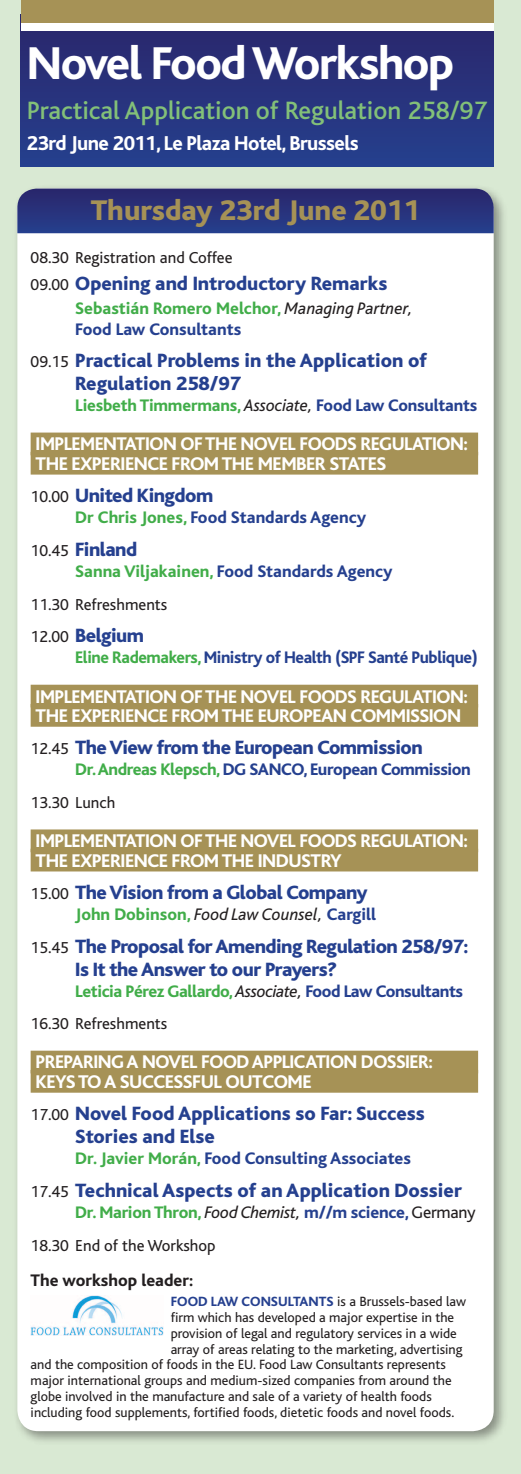
<style>
.page{position:relative;width:521px;height:1474px;background:#fff}
.page>*{position:absolute;margin:0;border:0;box-sizing:border-box;transform-origin:0 0}
.t1{font:800 48.12px "Bliss";letter-spacing:-.03em;color:#fff}
.t2{font:800 29.75px "Bliss";color:#a69256}
.t3{font:500 26.25px "Bliss";color:#83c078}
.t4{font:800 21px "Bliss";letter-spacing:-.025em;color:#fff}
.t5{font:800 20.12px/22.8px "Bliss";color:#25408f}
.t6{font:800 20.12px/22.8px "Bliss";letter-spacing:-.02em;color:#25408f}
.t7{font:800 19.25px "Bliss";letter-spacing:-.025em;color:#fff}
.t8{font:800 17.5px/21px "Bliss";letter-spacing:-.01em;color:#41ad49}
.t9{font:800 17.5px "Bliss";color:#25408f}
.t10{font:800 17.5px "Bliss";letter-spacing:-.02em;color:#25408f}
.t11{font:italic 17.5px "Bliss";color:#231f20}
.t12{font:800 17.5px "Bliss";color:#231f20}
.t13{font:16.62px "Bliss";color:#231f20}
.t14{font:14px "Bliss";color:#231f20}
.s1{font-weight:400;font-size:16.62px;color:#231f20}
.s2{font-weight:400;font-style:italic;color:#231f20}
.s3{color:#25408f}
.s4{color:#41ad49}
.s5{font-weight:800;font-style:normal;color:#41ad49}
.s6{font-weight:800;font-style:normal;color:#25408f}
.s7{font-weight:400;color:#231f20}
.s8{font-weight:800;color:#25408f}
</style>
<div class="page">
<div style="left:0;top:0;width:521px;height:1473px;background:#d9e9d3"></div>
<div style="left:13px;top:184px;width:495px;height:1261px;background:#231f20;opacity:.45"></div>
<div style="left:17px;top:189px;width:477px;height:1242px;background:#fff;border-radius:21px"></div>
<div style="left:31px;top:432px;width:447px;height:23px;background:#a69256"></div>
<div style="left:31px;top:452px;width:447px;height:22px;background:#a69256"></div>
<div style="left:31px;top:684px;width:447px;height:23px;background:#a69256"></div>
<div style="left:31px;top:704px;width:447px;height:22px;background:#a69256"></div>
<div style="left:31px;top:829px;width:447px;height:23px;background:#a69256"></div>
<div style="left:31px;top:848px;width:447px;height:23px;background:#a69256"></div>
<div style="left:31px;top:1050px;width:447px;height:23px;background:#a69256"></div>
<div style="left:31px;top:1069px;width:447px;height:23px;background:#a69256"></div>
<svg style="left:21px;top:31px;width:473px;height:136px;background:#27337d"></svg>
<div style="left:21px;top:0;width:473px;height:24px;background:#a69256"></div>
<div style="left:21px;top:23px;width:473px;height:8px;background:#fff"></div>
<svg style="left:17px;top:189px;width:477px;height:44px;background:#28337c"></svg>
<img style="left:31px;top:1295px;width:133px;height:40px">
<h1 class="t1" style="left:27px;top:39px;width:429px">Novel Food Workshop</h1>
<h3 class="t3" style="left:27px;top:97px;width:462px">Practical Application of Regulation 258/97</h3>
<h3 class="t4" style="left:27px;top:133px;width:333px">23rd June 2011, Le Plaza Hotel, Brussels</h3>
<h2 class="t2" style="left:91px;top:195px;width:331px">Thursday 23rd June 2011</h2>
<p class="t13" style="left:31px;top:248px;width:204px">08.30 Registration and Coffee</p>
<h3 class="t5" style="left:31px;top:273px;width:358px"><span class="s1">09.00</span> Opening and Introductory Remarks</h3>
<p class="t8" style="left:75px;top:298px;width:339px">Sebastián Romero Melchor, <span class="s2">Managing Partner,<br></span><span class="s3">Food Law Consultants</span></p>
<h3 class="t5" style="left:75px;top:350px;width:353px;text-indent:-45px"><span class="s1">09.15</span> Practical Problems in the Application of<br>Regulation 258/97</h3>
<p class="t8" style="left:75px;top:395px;width:404px">Liesbeth Timmermans, <span class="s2">Associate,</span> <span class="s3">Food Law Consultants</span></p>
<h3 class="t7" style="left:36px;top:434px;width:16px">Implementation</h3>
<h3 class="t7" style="left:180px;top:434px;width:37px">of the</h3>
<h3 class="t7" style="left:240px;top:434px;width:25px">Novel</h3>
<h3 class="t7" style="left:299px;top:434px;width:22px">Foods</h3>
<h3 class="t7" style="left:360px;top:434px;width:22px">Regulation</h3>
<h3 class="t7" style="left:463px;top:434px;width:6px">:</h3>
<h3 class="t7" style="left:36px;top:453px;width:67px">The Experience</h3>
<h3 class="t7" style="left:172px;top:453px;width:13px">from</h3>
<h3 class="t7" style="left:222px;top:453px;width:63px">The Member</h3>
<h3 class="t7" style="left:329px;top:453px;width:20px">States</h3>
<h3 class="t6" style="left:31px;top:485px;width:184px"><span class="s1">10.00</span> United Kingdom</h3>
<p class="t9" style="left:75px;top:508px;width:292px"><span class="s4">Dr Chris Jones,</span> Food Standards Agency</p>
<h3 class="t6" style="left:31px;top:538px;width:108px"><span class="s1">10.45</span> Finland</h3>
<p class="t9" style="left:75px;top:562px;width:319px"><span class="s4">Sanna Viljakainen,</span> Food Standards Agency</p>
<p class="t13" style="left:31px;top:595px;width:138px">11.30 Refreshments</p>
<h3 class="t6" style="left:31px;top:625px;width:115px"><span class="s1">12.00</span> Belgium</h3>
<p class="t10" style="left:75px;top:648px;width:404px"><span class="s4">Eline Rademakers,</span> Ministry of Health (SPF Santé Publique)</p>
<h3 class="t7" style="left:36px;top:686px;width:16px">Implementation</h3>
<h3 class="t7" style="left:180px;top:686px;width:37px">of the</h3>
<h3 class="t7" style="left:240px;top:686px;width:25px">Novel</h3>
<h3 class="t7" style="left:299px;top:686px;width:22px">Foods</h3>
<h3 class="t7" style="left:360px;top:686px;width:22px">Regulation</h3>
<h3 class="t7" style="left:463px;top:686px;width:6px">:</h3>
<h3 class="t7" style="left:36px;top:705px;width:67px">The Experience</h3>
<h3 class="t7" style="left:172px;top:705px;width:13px">from</h3>
<h3 class="t7" style="left:222px;top:705px;width:12px">the</h3>
<h3 class="t7" style="left:258px;top:705px;width:21px">European</h3>
<h3 class="t7" style="left:351px;top:705px;width:24px">Commission</h3>
<h3 class="t6" style="left:31px;top:737px;width:394px"><span class="s1">12.45</span> The View from the European Commission</h3>
<p class="t10" style="left:75px;top:760px;width:397px"><span class="s4">Dr. Andreas Klepsch,</span> DG SANCO, European Commission</p>
<p class="t13" style="left:31px;top:794px;width:86px">13.30 Lunch</p>
<h3 class="t7" style="left:36px;top:831px;width:16px">Implementation</h3>
<h3 class="t7" style="left:180px;top:831px;width:37px">of the</h3>
<h3 class="t7" style="left:240px;top:831px;width:25px">Novel</h3>
<h3 class="t7" style="left:299px;top:831px;width:22px">Foods</h3>
<h3 class="t7" style="left:360px;top:831px;width:22px">Regulation</h3>
<h3 class="t7" style="left:463px;top:831px;width:6px">:</h3>
<h3 class="t7" style="left:36px;top:850px;width:67px">The Experience</h3>
<h3 class="t7" style="left:172px;top:850px;width:13px">from</h3>
<h3 class="t7" style="left:222px;top:850px;width:12px">the</h3>
<h3 class="t7" style="left:258px;top:850px;width:17px">Industry</h3>
<h3 class="t6" style="left:31px;top:881px;width:339px"><span class="s1">15.00</span> The Vision from a Global Company</h3>
<p class="t11" style="left:75px;top:905px;width:302px"><span class="s5">John Dobinson,</span> Food Law Counsel, <span class="s6">Cargill</span></p>
<h3 class="t6" style="left:75px;top:935px;width:395px;text-indent:-45px"><span class="s1">15.45</span> The Proposal for Amending Regulation 258/97:<br>Is It the Answer to our Prayers?</h3>
<p class="t8" style="left:75px;top:980px;width:389px">Leticia Pérez Gallardo, <span class="s2">Associate,</span> <span class="s3">Food Law Consultants</span></p>
<p class="t13" style="left:31px;top:1015px;width:138px">16.30 Refreshments</p>
<h3 class="t7" style="left:36px;top:1052px;width:20px">Preparing</h3>
<h3 class="t7" style="left:127px;top:1052px;width:41px">A Novel</h3>
<h3 class="t7" style="left:201px;top:1052px;width:23px">Food</h3>
<h3 class="t7" style="left:252px;top:1052px;width:22px">Application</h3>
<h3 class="t7" style="left:361px;top:1052px;width:23px">Dossier</h3>
<h3 class="t7" style="left:428px;top:1052px;width:6px">:</h3>
<h3 class="t7" style="left:36px;top:1071px;width:105px">Keys To A Successful</h3>
<h3 class="t7" style="left:225px;top:1071px;width:27px">Outcome</h3>
<h3 class="t5" style="left:75px;top:1102px;width:351px;text-indent:-45px"><span class="s1">17.00</span> Novel Food Applications so Far: Success<br>Stories and Else</h3>
<p class="t9" style="left:75px;top:1149px;width:337px"><span class="s4">Dr. Javier Morán,</span> Food Consulting Associates</p>
<h3 class="t5" style="left:31px;top:1179px;width:433px"><span class="s1">17.45</span> Technical Aspects of an Application Dossier</h3>
<p class="t8" style="left:75px;top:1201px;width:402px">Dr. Marion Thron, <span class="s2">Food Chemist,</span> <span class="s3">m//m science,</span> <span class="s7">Germany</span></p>
<p class="t13" style="left:31px;top:1236px;width:186px">18.30 End of the Workshop</p>
<p class="t12" style="left:31px;top:1271px;width:164px">The workshop leader:</p>
<p class="t14" style="left:171px;top:1294px;width:297px"><span class="s8">FOOD LAW CONSULTANTS</span> is a Brussels-based law</p>
<p class="t14" style="left:171px;top:1310px;width:285px">firm which has developed a major expertise in the</p>
<p class="t14" style="left:171px;top:1325px;width:288px">provision of legal and regulatory services in a wide</p>
<p class="t14" style="left:171px;top:1341px;width:293px">array of areas relating to the marketing, advertising</p>
<p class="t14" style="left:31px;top:1357px;width:417px">and the composition of foods in the EU. Food Law Consultants represents</p>
<p class="t14" style="left:31px;top:1373px;width:422px">major international groups and medium-sized companies from around the</p>
<p class="t14" style="left:31px;top:1388px;width:403px">globe involved in the manufacture and sale of a variety of health foods</p>
<p class="t14" style="left:31px;top:1404px;width:425px">including food supplements, fortified foods, dietetic foods and novel foods.</p>
</div>
